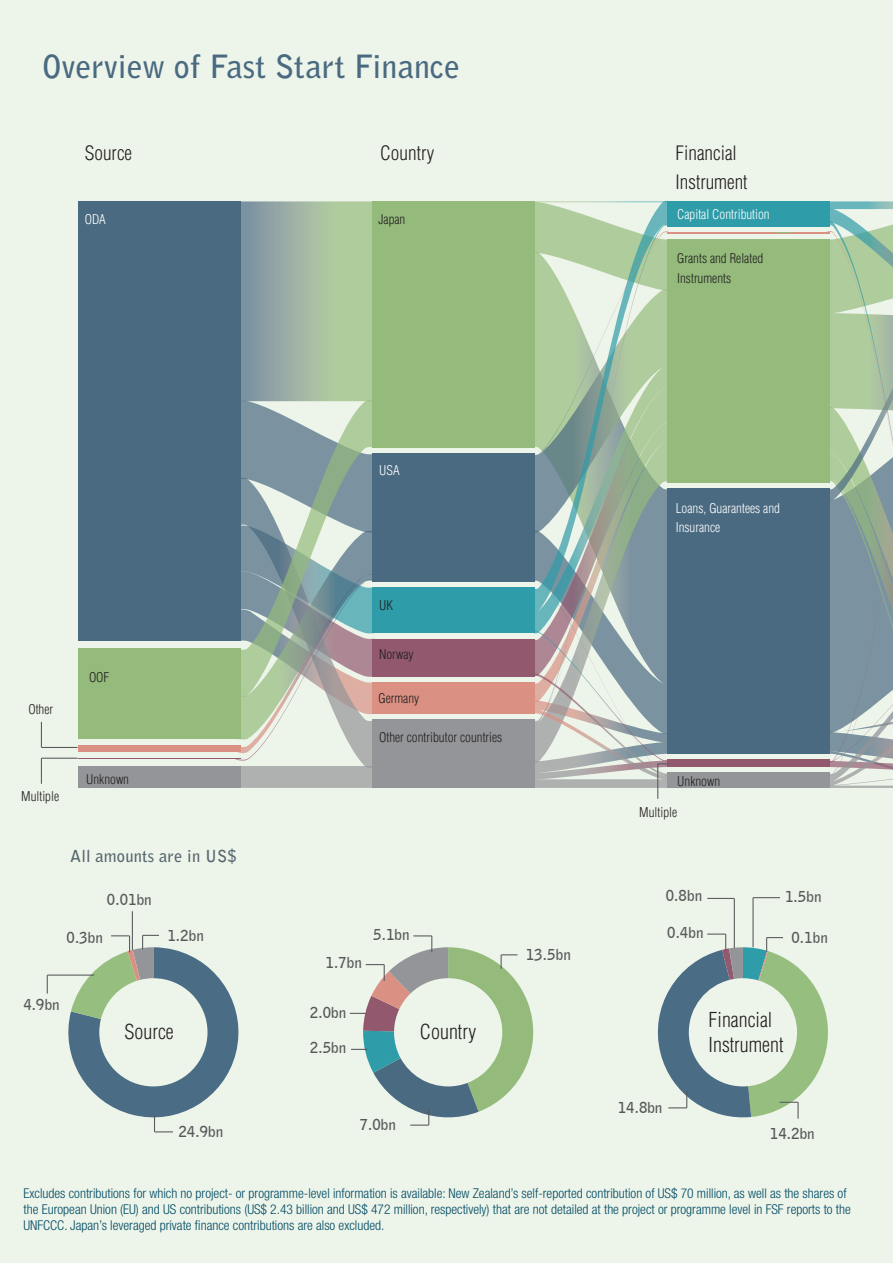
<style>
.page{position:relative;width:893px;height:1263px;background:#edf4e9}
.page>*{position:absolute;margin:0;border:0;box-sizing:border-box;transform-origin:0 0}
.t1{font:700 31.95px "Bell Gothic Std";color:#4a6a81}
.t2{font:300 condensed 20.1px/24.2px "Helvetica LT Std";color:#231f20}
.t3{font:300 condensed 19.35px/29px "Helvetica LT Std";color:#231f20}
.TABLE_TITLE{font:700 16.5px "Bell Gothic Std";letter-spacing:.01em;color:#56676f}
.t4{font:700 15px "Bell Gothic BT";letter-spacing:.01em;color:#57585a}
.BOX_SOURCE{font:300 condensed 13.5px/16.2px "Helvetica Neue LT Std";color:#014b65}
.t5{font:300 condensed 13.2px/19.6px "Helvetica LT Std";color:#231f20}
.t6{font:300 condensed 13.2px/19.6px "Helvetica LT Std";color:#fff}
</style>
<div class="page">
<div style="left:667px;top:239px;width:162px;height:244px;background:#94bb7c"></div>
<div style="left:667px;top:488px;width:162px;height:266px;background:#4a6a81"></div>
<div style="left:667px;top:201px;width:162px;height:26px;background:#2f9ca9"></div>
<div style="left:667px;top:760px;width:162px;height:7px;background:#92596e"></div>
<hr style="left:667px;top:233px;width:162px;height:1px;background:#da9184">
<div style="left:667px;top:773px;width:162px;height:15px;background:#939598"></div>
<div style="left:78px;top:648px;width:162px;height:90px;background:#94bb7c"></div>
<div style="left:78px;top:201px;width:162px;height:440px;background:#4a6a81"></div>
<hr style="left:78px;top:758px;width:162px;height:1px;background:#92596e">
<div style="left:78px;top:745px;width:162px;height:7px;background:#da9184"></div>
<div style="left:78px;top:766px;width:162px;height:22px;background:#939598"></div>
<div style="left:372px;top:201px;width:163px;height:247px;background:#94bb7c"></div>
<div style="left:372px;top:454px;width:163px;height:128px;background:#4a6a81"></div>
<div style="left:372px;top:587px;width:163px;height:46px;background:#2f9ca9"></div>
<div style="left:372px;top:639px;width:163px;height:37px;background:#92596e"></div>
<div style="left:372px;top:682px;width:163px;height:32px;background:#da9184"></div>
<div style="left:372px;top:719px;width:163px;height:69px;background:#939598"></div>
<svg style="left:824px;top:201px;width:69px;height:587px"></svg>
<svg style="left:235px;top:201px;width:143px;height:587px"></svg>
<hr style="left:42px;top:747px;width:35px;height:1px;background:#57585a">
<svg style="left:41px;top:722px;width:1px;height:25px"></svg>
<hr style="left:42px;top:758px;width:35px;height:1px;background:#57585a">
<svg style="left:41px;top:758px;width:1px;height:26px"></svg>
<svg style="left:530px;top:201px;width:142px;height:587px"></svg>
<hr style="left:657px;top:764px;width:1px;height:35px;background:#57585a">
<hr style="left:132px;top:911px;width:1px;height:39px;background:#57585a">
<hr style="left:47px;top:974px;width:47px;height:2px;background:#57585a">
<svg style="left:47px;top:975px;width:1px;height:18px"></svg>
<svg style="left:59px;top:935px;width:180px;height:197px"></svg>
<svg style="left:657px;top:933px;width:171px;height:186px"></svg>
<hr style="left:734px;top:898px;width:1px;height:50px;background:#57585a">
<svg style="left:707px;top:898px;width:27px;height:1px"></svg>
<hr style="left:752px;top:898px;width:2px;height:49px;background:#57585a">
<svg style="left:753px;top:897px;width:27px;height:1px"></svg>
<svg style="left:350px;top:935px;width:184px;height:191px"></svg>
<p class="t1" style="left:42px;top:47px;width:420px">Overview of Fast Start Finance</p>
<p class="t3" style="left:85px;top:138px;width:49px">Source</p>
<p class="t3" style="left:380px;top:138px;width:56px">Country</p>
<p class="t3" style="left:676px;top:138px;width:73px">Financial<br>Instrument</p>
<p class="t6" style="left:85px;top:209px;width:23px">ODA</p>
<p class="t6" style="left:677px;top:204px;width:94px">Capital Contribution</p>
<p class="t5" style="left:677px;top:248px;width:88px">Grants and Related<br>Instruments</p>
<p class="t5" style="left:378px;top:209px;width:28px">Japan</p>
<p class="t6" style="left:379px;top:460px;width:22px">USA</p>
<p class="t6" style="left:676px;top:498px;width:106px">Loans, Guarantees and<br>Insurance</p>
<p class="t5" style="left:28px;top:699px;width:26px">Other</p>
<p class="t5" style="left:89px;top:667px;width:22px">OOF</p>
<p class="t5" style="left:379px;top:595px;width:15px">UK</p>
<p class="t5" style="left:379px;top:645px;width:36px">Norway</p>
<p class="t5" style="left:378px;top:689px;width:42px">Germany</p>
<p class="t5" style="left:379px;top:727px;width:125px">Other contributor countries</p>
<p class="t5" style="left:21px;top:786px;width:39px">Multiple</p>
<p class="t5" style="left:86px;top:769px;width:45px">Unknown</p>
<p class="TABLE_TITLE" style="left:70px;top:846px;width:168px">All amounts are in US$</p>
<p class="t4" style="left:107px;top:890px;width:46px">0.01bn</p>
<p class="t4" style="left:67px;top:927px;width:38px">0.3bn</p>
<p class="t4" style="left:167px;top:925px;width:38px">1.2bn</p>
<p class="t4" style="left:326px;top:953px;width:38px">1.7bn</p>
<p class="t4" style="left:373px;top:924px;width:38px">5.1bn</p>
<p class="t4" style="left:526px;top:945px;width:46px">13.5bn</p>
<p class="t5" style="left:677px;top:772px;width:45px">Unknown</p>
<p class="t5" style="left:639px;top:802px;width:39px">Multiple</p>
<p class="t4" style="left:666px;top:886px;width:38px">0.8bn</p>
<p class="t4" style="left:785px;top:887px;width:38px">1.5bn</p>
<p class="t4" style="left:667px;top:922px;width:38px">0.4bn</p>
<p class="t4" style="left:791px;top:927px;width:38px">0.1bn</p>
<p class="t4" style="left:23px;top:994px;width:38px">4.9bn</p>
<p class="t4" style="left:310px;top:1002px;width:38px">2.0bn</p>
<p class="t2" style="left:125px;top:1020px;width:51px">Source</p>
<p class="t2" style="left:420px;top:1020px;width:58px">Country</p>
<p class="t2" style="left:709px;top:1008px;width:76px">Financial<br>Instrument</p>
<p class="t4" style="left:310px;top:1038px;width:38px">2.5bn</p>
<p class="t4" style="left:178px;top:1121px;width:46px">24.9bn</p>
<p class="t4" style="left:360px;top:1115px;width:38px">7.0bn</p>
<p class="t4" style="left:618px;top:1097px;width:46px">14.8bn</p>
<p class="t4" style="left:770px;top:1124px;width:46px">14.2bn</p>
<p class="BOX_SOURCE" style="left:24px;top:1184px;width:829px">Excludes contributions for which no project- or programme-level information is available: New Zealand’s self-reported contribution of US$ 70 million, as well as the shares of the European Union (EU) and US contributions (US$ 2.43 billion and US$ 472 million, respectively) that are not detailed at the project or programme level in FSF reports to the<br>UNFCCC. Japan’s leveraged private finance contributions are also excluded.</p>
</div>
